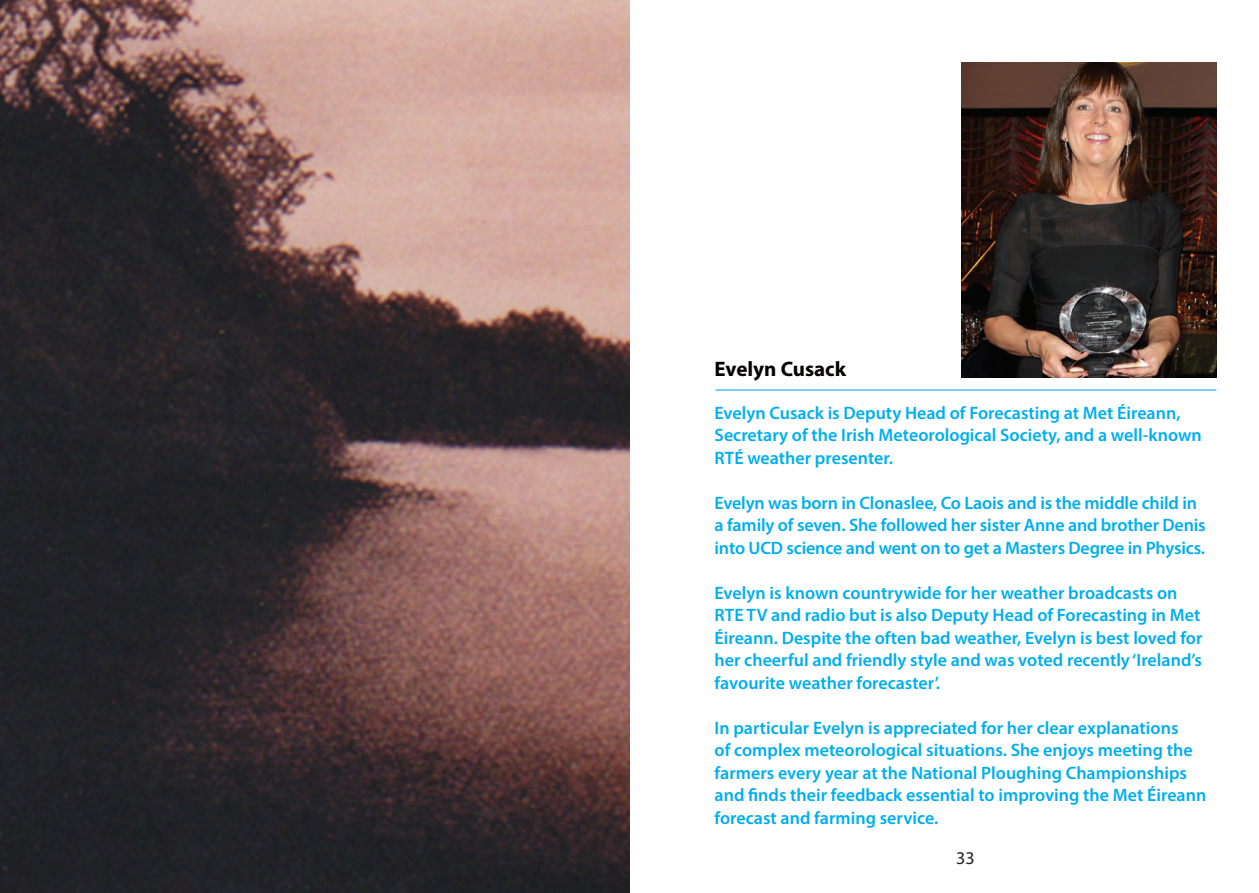
<style>
.page{position:relative;width:1259px;height:893px;background:#fff}
.page>*{position:absolute;margin:0;border:0;box-sizing:border-box;transform-origin:0 0}
.t1{font:700 21px "Myriad Pro";color:#050001}
.t2{font:600 18px/22.5px "Myriad Pro";color:#00aeef}
.t3{font:18px "Myriad Pro";color:#231f20}
</style>
<div class="page">
<img style="left:0;top:0;width:629px;height:893px">
<img style="left:961px;top:62px;width:255px;height:315px">
<hr style="left:715px;top:389px;width:501px;height:2px;background:#00aeef">
<p class="t1" style="left:714px;top:356px;width:133px">Evelyn Cusack</p>
<p class="t2" style="left:714px;top:401px;width:489px">Evelyn Cusack is Deputy Head of Forecasting at Met Éireann,<br>Secretary of the Irish Meteorological Society, and a well-known<br>RTÉ weather presenter.</p>
<p class="t2" style="left:714px;top:491px;width:493px">Evelyn was born in Clonaslee, Co Laois and is the middle child in a family of seven. She followed her sister Anne and brother Denis into UCD science and went on to get a Masters Degree in Physics.</p>
<p class="t2" style="left:714px;top:581px;width:489px">Evelyn is known countrywide for her weather broadcasts on RTE TV and radio but is also Deputy Head of Forecasting in Met Éireann. Despite the often bad weather, Evelyn is best loved for her cheerful and friendly style and was voted recently ‘Ireland’s favourite weather forecaster’.</p>
<p class="t2" style="left:714px;top:716px;width:493px">In particular Evelyn is appreciated for her clear explanations<br>of complex meteorological situations. She enjoys meeting the farmers every year at the National Ploughing Championships and finds their feedback essential to improving the Met Éireann forecast and farming service.</p>
<p class="t3" style="left:956px;top:847px;width:20px">33</p>
</div>
